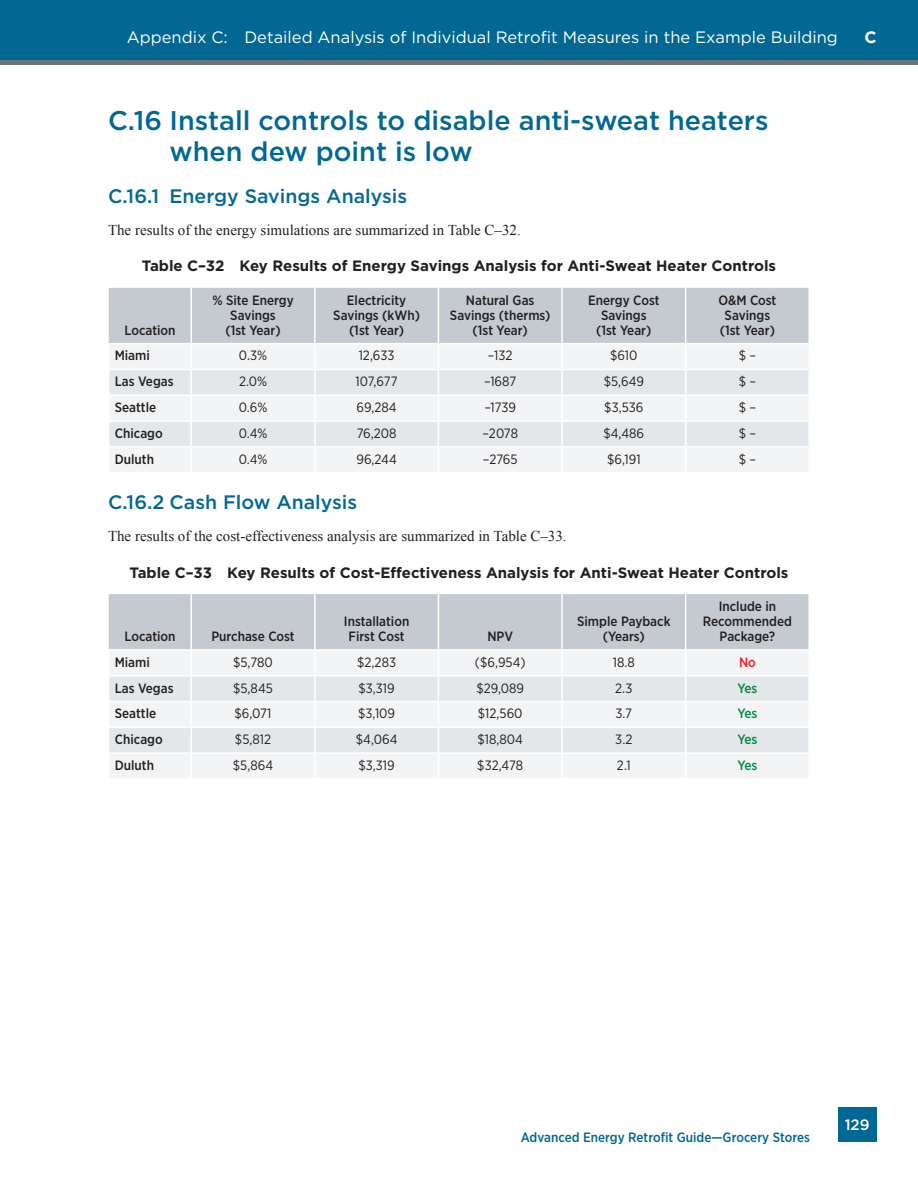
<style>
.page{position:relative;width:918px;height:1188px;background:#fff}
.page>*{position:absolute;margin:0;border:0;box-sizing:border-box;transform-origin:0 0}
.t1{font:500 27px/31.5px "Gotham";color:#006893}
.t2{font:500 19.5px "Gotham";color:#006893}
.t3{font:16.5px "Gotham";color:#fff}
.t4{font:700 16.5px "Gotham";color:#fff}
.t5{font:700 15px "Gotham";color:#231f20}
.t6{font:15px "Times New Roman";color:#231f20}
.t7{font:500 15px "Gotham";color:#fff}
.t8{font:500 13.5px/15px "Gotham Narrow";color:#231f20;text-align:center}
.t9{font:13.5px "Gotham Narrow";color:#231f20}
.t10{font:500 13.5px "Gotham Narrow";color:#006893}
.t11{font:500 13.5px "Gotham Narrow";letter-spacing:-.045em;color:#008a43}
.t12{font:500 13.5px "Gotham Narrow";color:#ee1d23}
</style>
<div class="page">
<div style="left:0;top:0;width:918px;height:62px;background:#006893"></div>
<hr style="left:0;top:60px;width:918px;height:4px;background:#6a747b">
<div style="left:838px;top:1107px;width:39px;height:35px;background:#006893"></div>
<svg style="left:109px;top:288px;width:700px;height:184px"></svg>
<hr style="left:808px;top:448px;width:2px;height:24px;background:#fff">
<svg style="left:109px;top:594px;width:700px;height:184px"></svg>
<hr style="left:808px;top:754px;width:2px;height:24px;background:#fff">
<p class="t3" style="left:127px;top:27px;width:713px">Appendix C: Detailed Analysis of Individual Retrofit Measures in the Example Building</p>
<p class="t4" style="left:864px;top:27px;width:14px">C</p>
<h1 class="t1" style="left:170px;top:104px;width:601px;text-indent:-62px">C.16 Install controls to disable anti-sweat heaters when dew point is low</h1>
<h2 class="t2" style="left:108px;top:183px;width:301px">C.16.1 Energy Savings Analysis</h2>
<p class="t6" style="left:108px;top:219px;width:412px">The results of the energy simulations are summarized in Table C–32.</p>
<p class="t5" style="left:142px;top:256px;width:636px">Table C–32 Key Results of Energy Savings Analysis for Anti-Sweat Heater Controls</p>
<p class="t8" style="left:124px;top:322px;width:53px">Location</p>
<p class="t8" style="left:212px;top:292px;width:83px">% Site Energy<br>Savings<br>(1st Year)</p>
<p class="t8" style="left:333px;top:292px;width:88px">Electricity<br>Savings (kWh) (1st Year)</p>
<p class="t8" style="left:450px;top:292px;width:102px">Natural Gas<br>Savings (therms) (1st Year)</p>
<p class="t8" style="left:588px;top:292px;width:73px">Energy Cost<br>Savings<br>(1st Year)</p>
<p class="t8" style="left:718px;top:292px;width:60px">O&amp;M Cost<br>Savings (1st Year)</p>
<p class="t8" style="left:115px;top:348px;width:37px">Miami</p>
<p class="t9" style="left:239px;top:347px;width:30px">0.3%</p>
<p class="t9" style="left:359px;top:347px;width:37px">12,633</p>
<p class="t9" style="left:488px;top:347px;width:26px">–132</p>
<p class="t9" style="left:610px;top:347px;width:29px">$610</p>
<p class="t9" style="left:739px;top:347px;width:19px">$ –</p>
<p class="t8" style="left:115px;top:374px;width:60px">Las Vegas</p>
<p class="t9" style="left:239px;top:373px;width:30px">2.0%</p>
<p class="t9" style="left:356px;top:373px;width:44px">107,677</p>
<p class="t9" style="left:484px;top:373px;width:34px">–1687</p>
<p class="t9" style="left:604px;top:373px;width:42px">$5,649</p>
<p class="t9" style="left:739px;top:373px;width:19px">$ –</p>
<p class="t8" style="left:115px;top:400px;width:43px">Seattle</p>
<p class="t9" style="left:239px;top:399px;width:30px">0.6%</p>
<p class="t9" style="left:357px;top:399px;width:42px">69,284</p>
<p class="t9" style="left:484px;top:399px;width:33px">–1739</p>
<p class="t9" style="left:604px;top:399px;width:41px">$3,536</p>
<p class="t9" style="left:739px;top:399px;width:19px">$ –</p>
<p class="t8" style="left:115px;top:425px;width:49px">Chicago</p>
<p class="t9" style="left:239px;top:425px;width:30px">0.4%</p>
<p class="t9" style="left:357px;top:425px;width:41px">76,208</p>
<p class="t9" style="left:482px;top:425px;width:37px">–2078</p>
<p class="t9" style="left:603px;top:425px;width:42px">$4,486</p>
<p class="t9" style="left:739px;top:425px;width:19px">$ –</p>
<p class="t8" style="left:115px;top:451px;width:41px">Duluth</p>
<p class="t9" style="left:239px;top:451px;width:30px">0.4%</p>
<p class="t9" style="left:356px;top:451px;width:42px">96,244</p>
<p class="t9" style="left:483px;top:451px;width:36px">–2765</p>
<p class="t9" style="left:607px;top:451px;width:35px">$6,191</p>
<p class="t9" style="left:739px;top:451px;width:19px">$ –</p>
<h2 class="t2" style="left:108px;top:490px;width:251px">C.16.2 Cash Flow Analysis</h2>
<p class="t6" style="left:108px;top:526px;width:460px">The results of the cost-effectiveness analysis are summarized in Table C–33.</p>
<p class="t5" style="left:130px;top:562px;width:660px">Table C–33 Key Results of Cost-Effectiveness Analysis for Anti-Sweat Heater Controls</p>
<p class="t8" style="left:124px;top:629px;width:53px">Location</p>
<p class="t8" style="left:211px;top:629px;width:85px">Purchase Cost</p>
<p class="t8" style="left:344px;top:614px;width:67px">Installation<br>First Cost</p>
<p class="t8" style="left:487px;top:629px;width:27px">NPV</p>
<p class="t8" style="left:577px;top:614px;width:95px">Simple Payback (Years)</p>
<p class="t8" style="left:703px;top:599px;width:91px">Include in<br>Recommended<br>Package?</p>
<p class="t8" style="left:115px;top:654px;width:37px">Miami</p>
<p class="t9" style="left:233px;top:654px;width:41px">$5,780</p>
<p class="t9" style="left:357px;top:654px;width:40px">$2,283</p>
<p class="t9" style="left:475px;top:654px;width:52px">($6,954)</p>
<p class="t9" style="left:613px;top:654px;width:23px">18.8</p>
<p class="t12" style="left:739px;top:653px;width:18px">No</p>
<p class="t8" style="left:115px;top:680px;width:60px">Las Vegas</p>
<p class="t9" style="left:233px;top:679px;width:41px">$5,845</p>
<p class="t9" style="left:358px;top:679px;width:38px">$3,319</p>
<p class="t9" style="left:476px;top:679px;width:49px">$29,089</p>
<p class="t9" style="left:615px;top:679px;width:19px">2.3</p>
<p class="t11" style="left:737px;top:679px;width:21px">Yes</p>
<p class="t8" style="left:115px;top:706px;width:43px">Seattle</p>
<p class="t9" style="left:235px;top:705px;width:38px">$6,071</p>
<p class="t9" style="left:358px;top:705px;width:39px">$3,109</p>
<p class="t9" style="left:478px;top:705px;width:46px">$12,560</p>
<p class="t9" style="left:615px;top:705px;width:18px">3.7</p>
<p class="t11" style="left:737px;top:705px;width:21px">Yes</p>
<p class="t8" style="left:115px;top:732px;width:49px">Chicago</p>
<p class="t9" style="left:235px;top:731px;width:38px">$5,812</p>
<p class="t9" style="left:356px;top:731px;width:43px">$4,064</p>
<p class="t9" style="left:478px;top:731px;width:47px">$18,804</p>
<p class="t9" style="left:615px;top:731px;width:19px">3.2</p>
<p class="t11" style="left:737px;top:731px;width:21px">Yes</p>
<p class="t8" style="left:115px;top:758px;width:41px">Duluth</p>
<p class="t9" style="left:233px;top:757px;width:42px">$5,864</p>
<p class="t9" style="left:358px;top:757px;width:38px">$3,319</p>
<p class="t9" style="left:477px;top:757px;width:47px">$32,478</p>
<p class="t9" style="left:617px;top:757px;width:15px">2.1</p>
<p class="t11" style="left:737px;top:757px;width:21px">Yes</p>
<p class="t10" style="left:521px;top:1128px;width:291px">Advanced Energy Retrofit Guide—Grocery Stores</p>
<p class="t7" style="left:845px;top:1115px;width:26px">129</p>
</div>
